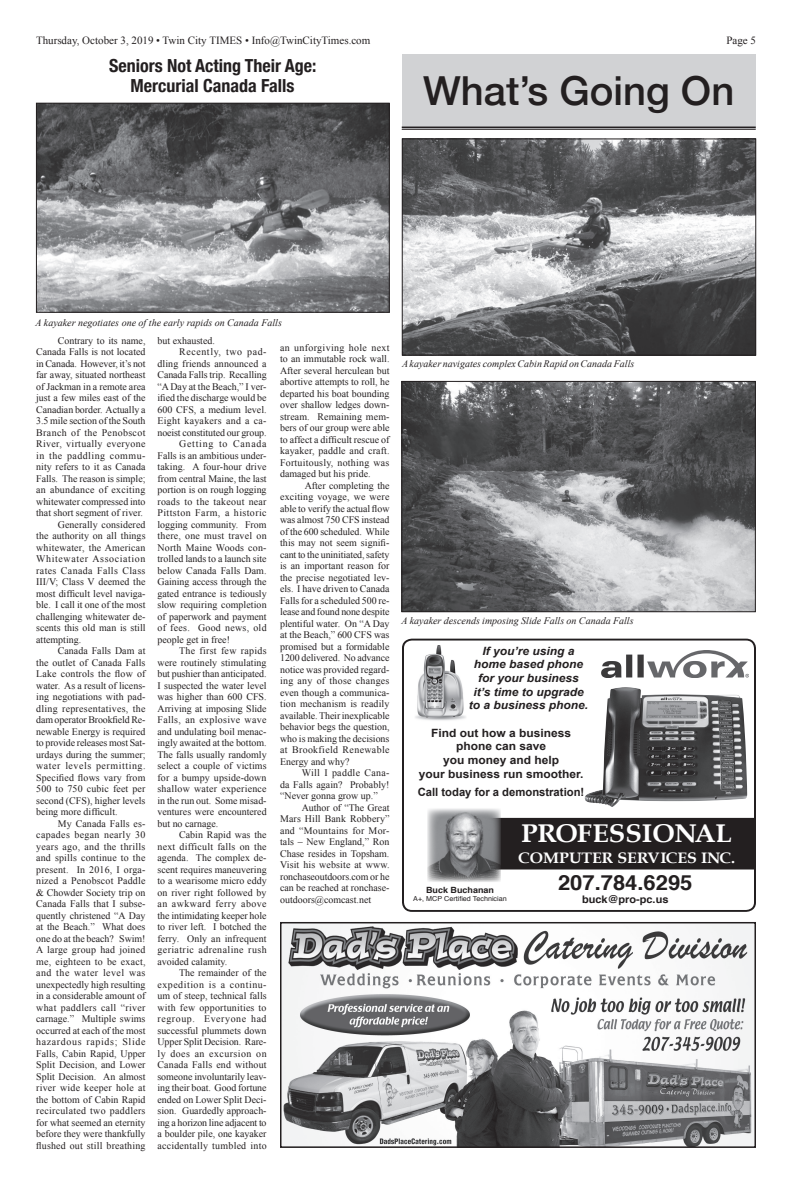
<style>
.page{position:relative;width:792px;height:1188px;background:#fff}
.page>*{position:absolute;margin:0;border:0;box-sizing:border-box;transform-origin:0 0}
.t1{font:500 40px "Helvetica Neue";color:#231f20}
.t2{font:700 25.6px "Book Antiqua";color:#fff;scale:1.05 1}
.t3{font:700 20.9px "Helvetica";color:#231f20;scale:1.05 1}
.Headline{font:700 condensed 18px/20px "Helvetica Neue";color:#231f20;text-align:center}
.t4{font:700 15.2px "Book Antiqua";color:#fff;scale:1.05 1}
.t5{font:italic 700 11.4px/13.7px "Arial";color:#231f20;text-align:center;scale:1.05 1}
.t6{font:700 11.4px/13.7px "Arial";color:#231f20;text-align:center;scale:1.05 1}
.t7{font:700 11.4px "Arial";color:#231f20}
.t8{font:11px "Times New Roman";color:#231f20}
.t9{font:700 10.4px "Helvetica";color:#231f20;scale:1.05 1}
.Body_Text_TCT{font:10px/11.5px "Times New Roman";color:#231f20;text-align:justify}
.t10{font:italic 10px "Times New Roman";color:#231f20}
.t11{font:700 8.5px "Helvetica";color:#231f20;scale:1.05 1}
.t12{font:6.8px "Helvetica";color:#231f20;scale:1.05 1}
</style>
<div class="page">
<div style="left:484px;top:817px;width:272px;height:53px;background:#231f20"></div>
<div style="left:484px;top:817px;width:272px;height:53px;border:1px solid #fff"></div>
<div style="left:402px;top:639px;width:354px;height:273px;border:2px solid #231f20;border-radius:9px"></div>
<img style="left:427px;top:808px;width:74px;height:74px">
<img style="left:585px;top:687px;width:162px;height:120px">
<img style="left:601px;top:650px;width:148px;height:27px">
<img style="left:415px;top:645px;width:51px;height:76px">
<img style="left:283px;top:925px;width:470px;height:220px">
<div style="left:280px;top:922px;width:476px;height:226px;border:2px solid #231f20"></div>
<div style="left:402px;top:55px;width:354px;height:74px;background:#d1d2d4"></div>
<hr style="left:402px;top:127px;width:354px;height:1px;background:#231f20">
<hr style="left:402px;top:129px;width:354px;height:1px;background:#231f20">
<img style="left:404px;top:141px;width:350px;height:212px">
<div style="left:402px;top:139px;width:354px;height:216px;border:1px solid #231f20"></div>
<img style="left:38px;top:105px;width:350px;height:206px">
<div style="left:36px;top:103px;width:354px;height:210px;border:1px solid #231f20"></div>
<img style="left:404px;top:383px;width:350px;height:227px">
<div style="left:402px;top:381px;width:354px;height:231px;border:1px solid #231f20"></div>
<p class="t8" style="left:36px;top:33px;width:336px">Thursday, October 3, 2019 • Twin City TIMES • Info@TwinCityTimes.com</p>
<p class="t8" style="left:726px;top:33px;width:31px">Page 5</p>
<p class="Headline" style="left:109px;top:54px;width:209px">Seniors Not Acting Their Age:<br>Mercurial Canada Falls</p>
<p class="t1" style="left:423px;top:59px;width:313px">What’s Going On</p>
<p class="t10" style="left:36px;top:316px;width:248px">A kayaker negotiates one of the early rapids on Canada Falls</p>
<p class="Body_Text_TCT" style="left:36px;top:334px;width:111px;text-indent:22px">Contrary to its name, Canada Falls is not located in Canada. However, it’s not far away, situated northeast of Jackman in a remote area just a few miles east of the Canadian border. Actually a 3.5 mile section of the South Branch of the Penobscot River, virtually everyone in the paddling commu&shy;nity refers to it as Canada Falls. The reason is simple; an abundance of exciting whitewater compressed into that short segment of river.</p>
<p class="Body_Text_TCT" style="left:36px;top:518px;width:111px;text-indent:22px">Generally considered the authority on all things whitewater, the American Whitewater Association rates Canada Falls Class III/V; Class V deemed the most difficult level naviga&shy;ble. I call it one of the most challenging whitewater de&shy;scents this old man is still attempting.</p>
<p class="Body_Text_TCT" style="left:36px;top:645px;width:111px;text-indent:22px">Canada Falls Dam at the outlet of Canada Falls Lake controls the flow of water. As a result of licens&shy;ing negotiations with pad&shy;dling representatives, the dam operator Brookfield Re&shy;newable Energy is required to provide releases most Sat&shy;urdays during the summer; water levels permitting.<br>Specified flows vary from 500 to 750 cubic feet per second (CFS), higher levels being more difficult.</p>
<p class="Body_Text_TCT" style="left:36px;top:817px;width:111px;text-indent:22px">My Canada Falls es&shy;capades began nearly 30 years ago, and the thrills and spills continue to the present. In 2016, I orga&shy;nized a Penobscot Paddle &amp; Chowder Society trip on Canada Falls that I subse&shy;quently christened “A Day at the Beach.” What does one do at the beach? Swim!<br>A large group had joined me, eighteen to be exact, and the water level was unexpectedly high resulting in a considerable amount of what paddlers call “river carnage.” Multiple swims occurred at each of the most hazardous rapids; Slide Falls, Cabin Rapid, Upper Split Decision, and Lower Split Decision. An almost river wide keeper hole at the bottom of Cabin Rapid recirculated two paddlers for what seemed an eternity before they were thankfully flushed out still breathing</p>
<p class="Body_Text_TCT" style="left:158px;top:334px;width:59px">but exhausted.</p>
<p class="Body_Text_TCT" style="left:158px;top:346px;width:111px;text-indent:22px">Recently, two pad&shy;dling friends announced a Canada Falls trip. Recalling “A Day at the Beach,” I ver&shy;ified the discharge would be 600 CFS, a medium level.<br>Eight kayakers and a ca&shy;noeist constituted our group.</p>
<p class="Body_Text_TCT" style="left:158px;top:438px;width:111px;text-indent:22px">Getting to Canada Falls is an ambitious under&shy;taking. A four-hour drive from central Maine, the last portion is on rough logging roads to the takeout near Pittston Farm, a historic logging community. From there, one must travel on North Maine Woods con&shy;trolled lands to a launch site below Canada Falls Dam.<br>Gaining access through the gated entrance is tediously slow requiring completion of paperwork and payment of fees. Good news, old people get in free!</p>
<p class="Body_Text_TCT" style="left:158px;top:645px;width:111px;text-indent:22px">The first few rapids were routinely stimulating but pushier than anticipated.<br>I suspected the water level was higher than 600 CFS.<br>Arriving at imposing Slide Falls, an explosive wave and undulating boil menac&shy;ingly awaited at the bottom.<br>The falls usually randomly select a couple of victims for a bumpy upside-down shallow water experience in the run out. Some misad&shy;ventures were encountered but no carnage.</p>
<p class="Body_Text_TCT" style="left:158px;top:829px;width:111px;text-indent:22px">Cabin Rapid was the next difficult falls on the agenda. The complex de&shy;scent requires maneuvering to a wearisome micro eddy on river right followed by an awkward ferry above the intimidating keeper hole to river left. I botched the ferry. Only an infrequent geriatric adrenaline rush avoided calamity.</p>
<p class="Body_Text_TCT" style="left:158px;top:967px;width:111px;text-indent:22px">The remainder of the expedition is a continu&shy;um of steep, technical falls with few opportunities to regroup. Everyone had successful plummets down Upper Split Decision. Rare&shy;ly does an excursion on Canada Falls end without someone involuntarily leav&shy;ing their boat. Good fortune ended on Lower Split Deci&shy;sion. Guardedly approach&shy;ing a horizon line adjacent to a boulder pile, one kayaker accidentally tumbled into</p>
<p class="Body_Text_TCT" style="left:280px;top:341px;width:111px">an unforgiving hole next to an immutable rock wall.<br>After several herculean but abortive attempts to roll, he departed his boat bounding over shallow ledges down&shy;stream. Remaining mem&shy;bers of our group were able to affect a difficult rescue of kayaker, paddle and craft.<br>Fortuitously, nothing was damaged but his pride.</p>
<p class="Body_Text_TCT" style="left:280px;top:479px;width:111px;text-indent:25px">After completing the exciting voyage, we were able to verify the actual flow was almost 750 CFS instead of the 600 scheduled. While this may not seem signifi&shy;cant to the uninitiated, safety is an important reason for the precise negotiated lev&shy;els. I have driven to Canada Falls for a scheduled 500 re&shy;lease and found none despite plentiful water. On “A Day at the Beach,” 600 CFS was promised but a formidable 1200 delivered. No advance notice was provided regard&shy;ing any of those changes even though a communica&shy;tion mechanism is readily available. Their inexplicable behavior begs the question, who is making the decisions at Brookfield Renewable Energy and why?</p>
<p class="Body_Text_TCT" style="left:280px;top:767px;width:111px;text-indent:22px">Will I paddle Cana&shy;da Falls again? Probably! “Never gonna grow up.”</p>
<p class="Body_Text_TCT" style="left:280px;top:801px;width:111px;text-indent:22px">Author of “The Great Mars Hill Bank Robbery” and “Mountains for Mor&shy;tals – New England,” Ron Chase resides in Topsham.<br>Visit his website at www. ronchaseoutdoors.com or he can be reached at ronchase&shy;outdoors@comcast.net</p>
<p class="t10" style="left:402px;top:357px;width:234px">A kayaker navigates complex Cabin Rapid on Canada Falls</p>
<p class="t10" style="left:402px;top:614px;width:234px">A kayaker descends imposing Slide Falls on Canada Falls</p>
<p class="t5" style="left:469px;top:644px;width:115px">If you’re using a home based phone for your business it’s time to upgrade to a business phone.</p>
<p class="t6" style="left:419px;top:726px;width:158px">Find out how a business phone can save<br>you money and help<br>your business run smoother.</p>
<p class="t7" style="left:418px;top:785px;width:168px">Call today for a demonstration!</p>
<p class="t11" style="left:426px;top:883px;width:66px">Buck Buchanan</p>
<p class="t12" style="left:413px;top:893px;width:91px">A+, MCP Certified Technician</p>
<p class="t2" style="left:521px;top:818px;width:202px">PROFESSIONAL</p>
<p class="t4" style="left:518px;top:849px;width:208px">COMPUTER SERVICES INC.</p>
<p class="t3" style="left:558px;top:864px;width:130px">207.784.6295</p>
<p class="t9" style="left:582px;top:890px;width:84px">buck@pro-pc.us</p>
</div>
